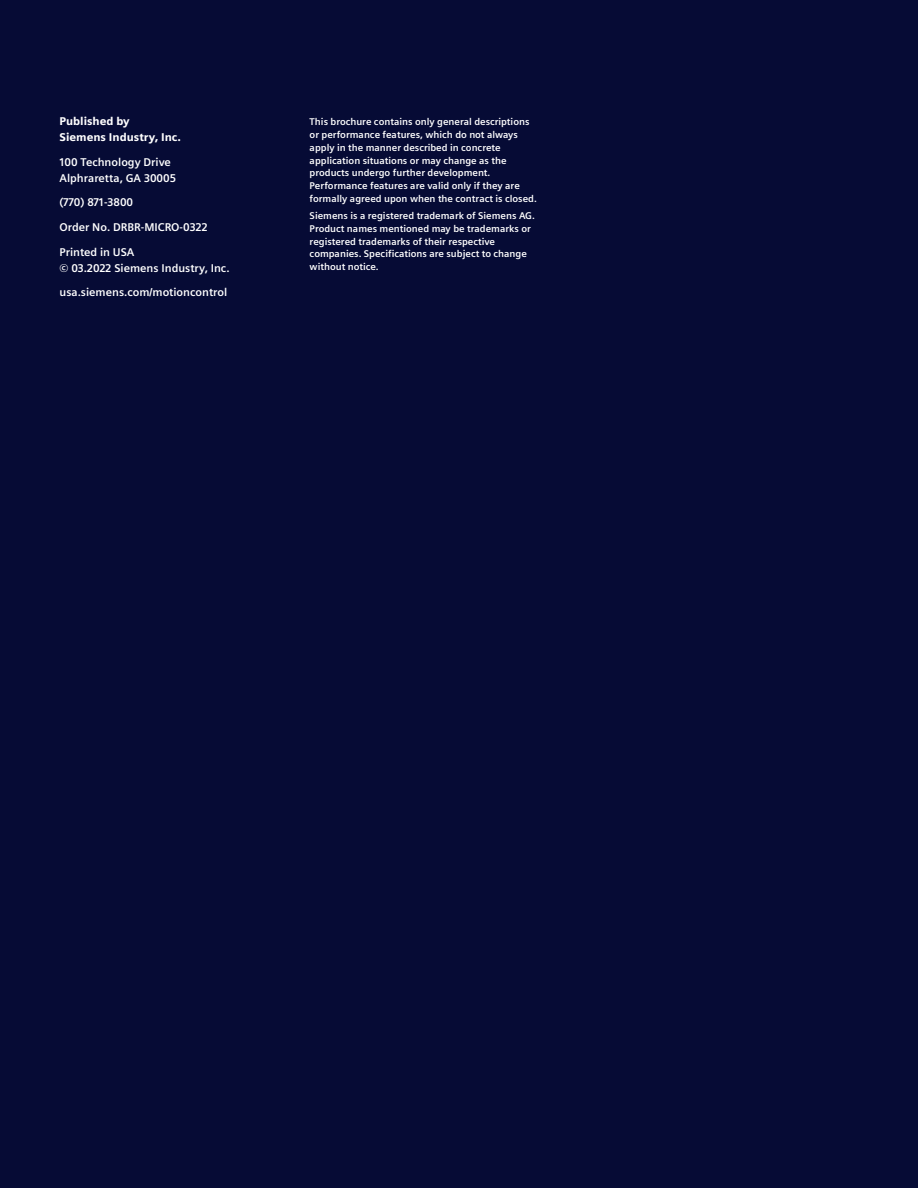
<style>
.page{position:relative;width:918px;height:1188px;background:#060b35}
.page>*{position:absolute;margin:0;border:0;box-sizing:border-box;transform-origin:0 0}
.BC_Tx_sbp7_5__PubBy{font:700 11.25px/15.8px "Siemens Sans";color:#fff}
.BC_Tx_sbp7_5__PubBy-2{font:900 11.25px/15.8px "Siemens Sans";color:#fff}
.BC_Tx_sbp6_5__PubBy{font:700 9.75px/12.8px "Siemens Sans";color:#fff}
</style>
<div class="page">
<p class="BC_Tx_sbp7_5__PubBy-2" style="left:60px;top:114px;width:123px">Published by<br>Siemens Industry, Inc.</p>
<p class="BC_Tx_sbp7_5__PubBy" style="left:60px;top:154px;width:118px">100 Technology Drive<br>Alphraretta, GA 30005</p>
<p class="BC_Tx_sbp7_5__PubBy" style="left:60px;top:195px;width:75px">(770) 871-3800</p>
<p class="BC_Tx_sbp7_5__PubBy" style="left:60px;top:219px;width:150px">Order No. DRBR-MICRO-0322</p>
<p class="BC_Tx_sbp7_5__PubBy" style="left:60px;top:244px;width:172px">Printed in USA<br>© 03.2022 Siemens Industry, Inc.</p>
<p class="BC_Tx_sbp7_5__PubBy" style="left:60px;top:285px;width:169px">usa.siemens.com/motioncontrol</p>
<p class="BC_Tx_sbp6_5__PubBy" style="left:310px;top:116px;width:229px">This brochure contains only general descriptions or performance features, which do not always apply in the manner described in concrete application situations or may change as the products undergo further development.<br>Performance features are valid only if they are formally agreed upon when the contract is closed.</p>
<p class="BC_Tx_sbp6_5__PubBy" style="left:310px;top:209px;width:227px">Siemens is a registered trademark of Siemens AG.<br>Product names mentioned may be trademarks or registered trademarks of their respective companies. Specifications are subject to change without notice.</p>
</div>
